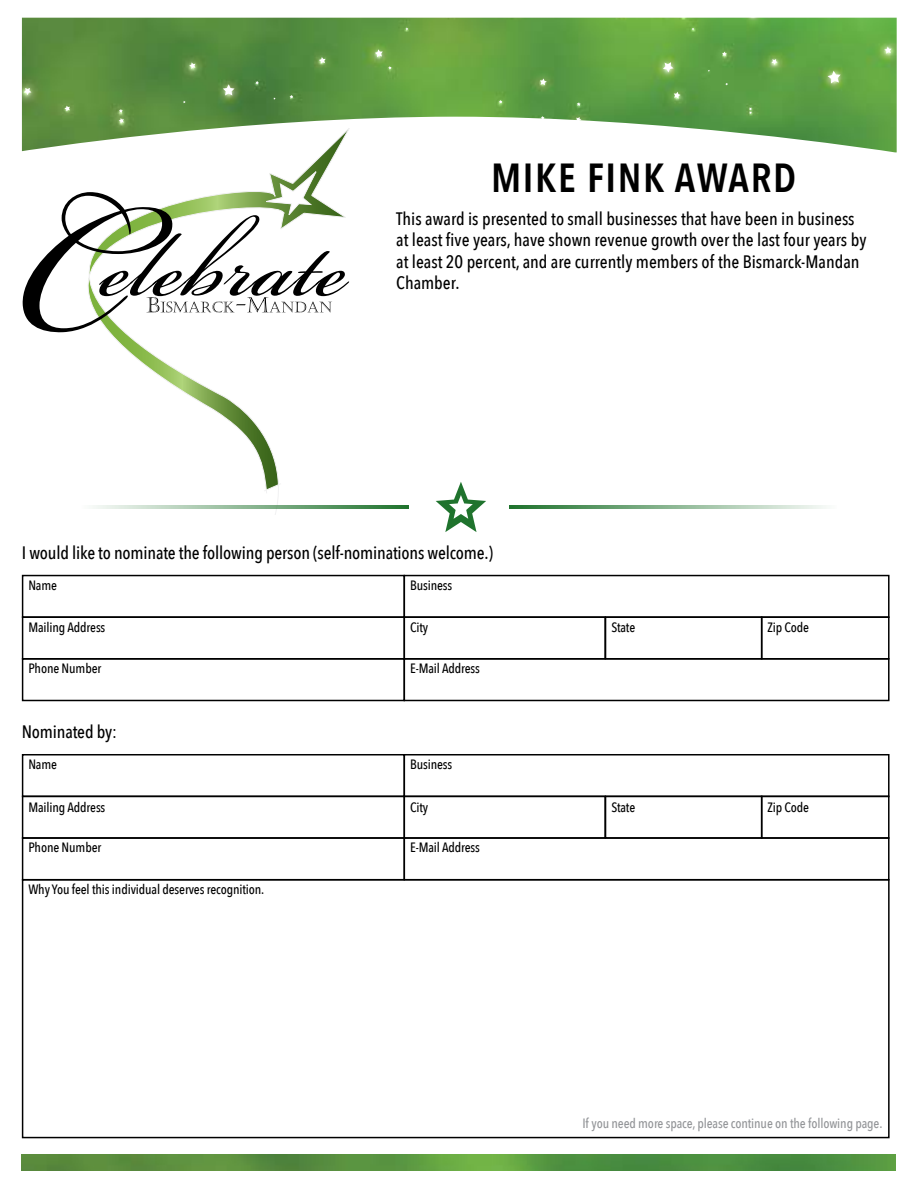
<style>
.page{position:relative;width:918px;height:1188px;background:#fff}
.page>*{position:absolute;margin:0;border:0;box-sizing:border-box;transform-origin:0 0}
.t1{font:600 40.5px "Avenir Next Condensed";letter-spacing:.04em;color:#000}
.t2{font:500 18px/21.6px "Avenir Next Condensed";color:#000}
.t3{font:500 13.5px "Avenir Next Condensed";letter-spacing:-.01em;color:#000}
.t4{font:500 13.5px "Avenir Next Condensed";letter-spacing:-.01em;color:#939598}
</style>
<div class="page">
<img style="left:22px;top:18px;width:875px;height:134px">
<svg style="left:189px;top:62px;width:7px;height:7px"></svg>
<svg style="left:319px;top:57px;width:7px;height:7px"></svg>
<svg style="left:375px;top:49px;width:8px;height:8px"></svg>
<svg style="left:388px;top:66px;width:4px;height:3px"></svg>
<svg style="left:540px;top:78px;width:7px;height:7px"></svg>
<svg style="left:576px;top:117px;width:5px;height:5px"></svg>
<svg style="left:577px;top:102px;width:4px;height:4px"></svg>
<svg style="left:663px;top:62px;width:11px;height:10px"></svg>
<svg style="left:674px;top:92px;width:7px;height:7px"></svg>
<svg style="left:722px;top:52px;width:5px;height:4px"></svg>
<svg style="left:749px;top:107px;width:3px;height:7px"></svg>
<svg style="left:771px;top:59px;width:7px;height:6px"></svg>
<svg style="left:828px;top:71px;width:13px;height:12px"></svg>
<svg style="left:884px;top:47px;width:8px;height:7px"></svg>
<img style="left:21px;top:1154px;width:875px;height:16px">
<svg style="left:22px;top:81px;width:328px;height:433px"></svg>
<svg style="left:436px;top:482px;width:50px;height:50px"></svg>
<svg style="left:510px;top:505px;width:315px;height:4px"></svg>
<svg style="left:81px;top:505px;width:327px;height:4px"></svg>
<div style="left:22px;top:575px;width:383px;height:43px;border:2px solid #000"></div>
<div style="left:404px;top:575px;width:486px;height:43px;border:2px solid #000"></div>
<div style="left:22px;top:616px;width:383px;height:44px;border:2px solid #000"></div>
<div style="left:404px;top:616px;width:202px;height:44px;border:2px solid #000"></div>
<div style="left:605px;top:616px;width:157px;height:44px;border:2px solid #000"></div>
<div style="left:761px;top:616px;width:129px;height:44px;border:2px solid #000"></div>
<div style="left:22px;top:658px;width:383px;height:43px;border:2px solid #000"></div>
<div style="left:404px;top:658px;width:486px;height:43px;border:2px solid #000"></div>
<div style="left:22px;top:754px;width:383px;height:43px;border:2px solid #000"></div>
<div style="left:404px;top:754px;width:486px;height:43px;border:2px solid #000"></div>
<div style="left:22px;top:796px;width:383px;height:43px;border:2px solid #000"></div>
<div style="left:404px;top:796px;width:202px;height:43px;border:2px solid #000"></div>
<div style="left:605px;top:796px;width:157px;height:43px;border:2px solid #000"></div>
<div style="left:761px;top:796px;width:129px;height:43px;border:2px solid #000"></div>
<div style="left:22px;top:837px;width:383px;height:43px;border:2px solid #000"></div>
<div style="left:404px;top:837px;width:486px;height:43px;border:2px solid #000"></div>
<div style="left:22px;top:879px;width:868px;height:259px;border:2px solid #000"></div>
<h1 class="t1" style="left:491px;top:143px;width:307px">MIKE FINK AWARD</h1>
<p class="t2" style="left:396px;top:207px;width:472px">This award is presented to small businesses that have been in business at least five years, have shown revenue growth over the last four years by at least 20 percent, and are currently members of the Bismarck-Mandan Chamber.</p>
<p class="t2" style="left:22px;top:542px;width:473px">I would like to nominate the following person (self-nominations welcome.)</p>
<p class="t3" style="left:28px;top:577px;width:30px">Name</p>
<p class="t3" style="left:410px;top:577px;width:44px">Business</p>
<p class="t3" style="left:28px;top:619px;width:78px">Mailing Address</p>
<p class="t3" style="left:410px;top:619px;width:20px">City</p>
<p class="t3" style="left:611px;top:619px;width:25px">State</p>
<p class="t3" style="left:767px;top:619px;width:43px">Zip Code</p>
<p class="t3" style="left:28px;top:660px;width:74px">Phone Number</p>
<p class="t3" style="left:410px;top:660px;width:71px">E-Mail Address</p>
<p class="t2" style="left:22px;top:721px;width:97px">Nominated by:</p>
<p class="t3" style="left:28px;top:756px;width:30px">Name</p>
<p class="t3" style="left:410px;top:756px;width:44px">Business</p>
<p class="t3" style="left:28px;top:799px;width:78px">Mailing Address</p>
<p class="t3" style="left:410px;top:799px;width:20px">City</p>
<p class="t3" style="left:611px;top:799px;width:25px">State</p>
<p class="t3" style="left:767px;top:799px;width:43px">Zip Code</p>
<p class="t3" style="left:28px;top:839px;width:74px">Phone Number</p>
<p class="t3" style="left:410px;top:839px;width:71px">E-Mail Address</p>
<p class="t3" style="left:28px;top:881px;width:238px">Why You feel this individual deserves recognition.</p>
<p class="t4" style="left:582px;top:1115px;width:302px">If you need more space, please continue on the following page.</p>
</div>
